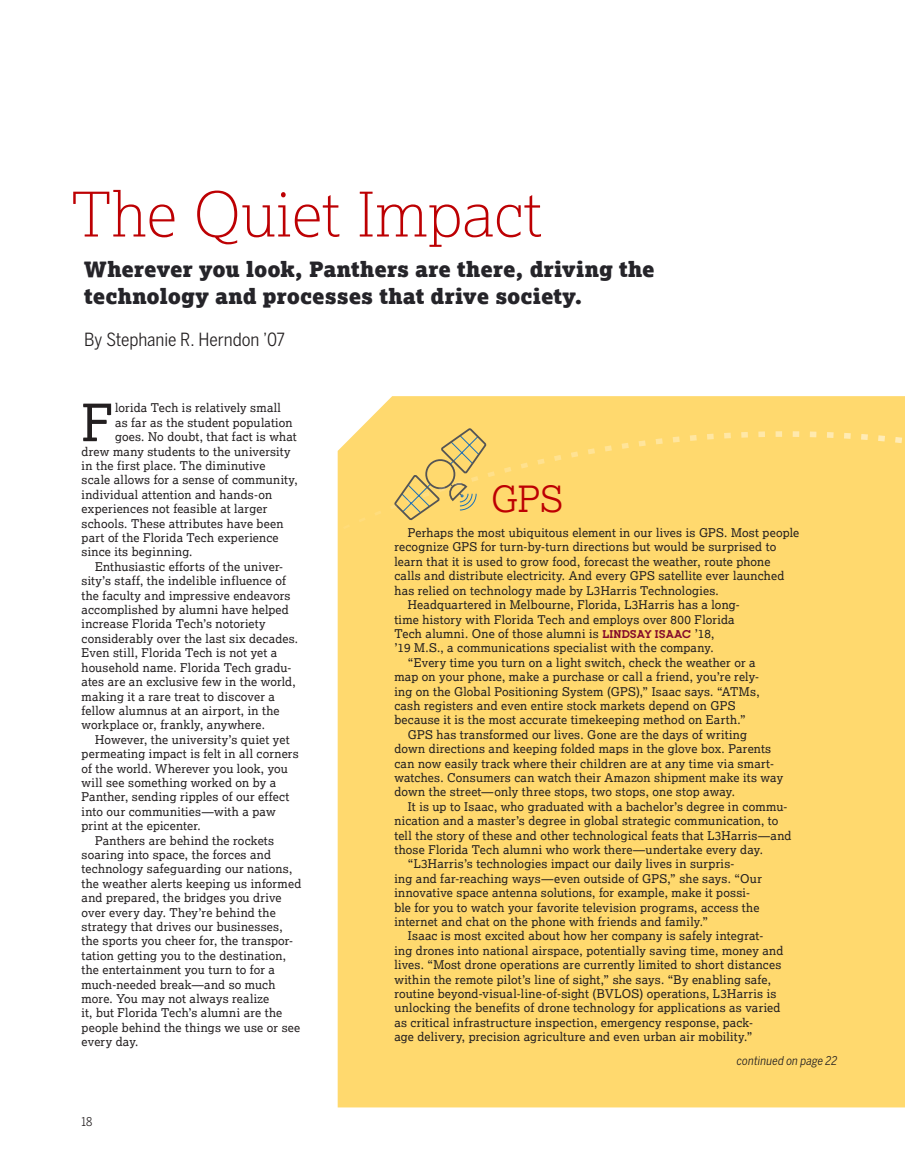
<style>
.page{position:relative;width:905px;height:1175px;background:#fff}
.page>*{position:absolute;margin:0;border:0;box-sizing:border-box;transform-origin:0 0}
.COVID_Headline{font:100 61.5px "Lexia";color:#bd0003}
.Feature_Body_text{font:51.45px "Lexia";color:#231f20}
.Quiet_Impact_Subhead{font:300 36px "Lexia";color:#bd0003}
.Dek{font:900 21px/27px "Lexia";color:#252429}
.Byline_-_left_justif{font:18px "Benton Sans Condensed";color:#231f20}
.Feature_Body_text-2{font:12px/14.4px "Lexia";letter-spacing:.015em;color:#231f20}
.continued{font:italic 12px "Benton Sans Condensed";letter-spacing:.01em;color:#231f20}
.t1{font:12px "Benton Sans Condensed";color:#231f20}
.s1{font-family:"Kettering 105";font-weight:700;font-size:10.5px;color:#830a2b}
</style>
<div class="page">
<div style="left:337px;top:396px;width:567px;height:711px;background:#ffd96e"></div>
<svg style="left:343px;top:524px;width:7px;height:5px"></svg>
<svg style="left:358px;top:517px;width:7px;height:5px"></svg>
<svg style="left:374px;top:510px;width:7px;height:5px"></svg>
<svg style="left:390px;top:426px;width:105px;height:96px;background:#edcd6e"></svg>
<svg style="left:504px;top:467px;width:7px;height:6px"></svg>
<svg style="left:520px;top:462px;width:8px;height:6px"></svg>
<svg style="left:537px;top:458px;width:7px;height:6px"></svg>
<svg style="left:554px;top:455px;width:7px;height:6px"></svg>
<svg style="left:571px;top:451px;width:7px;height:6px"></svg>
<svg style="left:587px;top:448px;width:8px;height:6px"></svg>
<svg style="left:604px;top:445px;width:8px;height:6px"></svg>
<svg style="left:621px;top:443px;width:7px;height:6px"></svg>
<svg style="left:638px;top:440px;width:7px;height:6px"></svg>
<svg style="left:655px;top:438px;width:7px;height:6px"></svg>
<svg style="left:672px;top:436px;width:7px;height:6px"></svg>
<svg style="left:689px;top:435px;width:7px;height:6px"></svg>
<svg style="left:707px;top:433px;width:6px;height:6px"></svg>
<svg style="left:724px;top:432px;width:6px;height:6px"></svg>
<div style="left:741px;top:432px;width:7px;height:6px;background:#ffe8a7"></div>
<div style="left:758px;top:431px;width:7px;height:6px;background:#ffe8a9"></div>
<div style="left:775px;top:431px;width:7px;height:6px;background:#ffe9ab"></div>
<div style="left:792px;top:431px;width:7px;height:6px;background:#ffe9ad"></div>
<div style="left:809px;top:431px;width:7px;height:6px;background:#ffeaaf"></div>
<div style="left:826px;top:432px;width:7px;height:6px;background:#ffeab1"></div>
<div style="left:843px;top:433px;width:7px;height:6px;background:#ffebb3"></div>
<svg style="left:861px;top:434px;width:6px;height:6px"></svg>
<svg style="left:878px;top:435px;width:7px;height:6px"></svg>
<svg style="left:895px;top:437px;width:7px;height:6px"></svg>
<p class="COVID_Headline" style="left:71px;top:175px;width:473px">The Quiet Impact</p>
<p class="Dek" style="left:84px;top:255px;width:572px">Wherever you look, Panthers are there, driving the technology and processes that drive society.</p>
<p class="Byline_-_left_justif" style="left:84px;top:328px;width:202px">By Stephanie R. Herndon ’07</p>
<p class="Feature_Body_text" style="left:82px;top:390px;width:33px">F</p>
<p class="Feature_Body_text-2" style="left:115px;top:400px;width:167px">lorida Tech is relatively small</p>
<p class="Feature_Body_text-2" style="left:115px;top:415px;width:179px">as far as the student population</p>
<p class="Feature_Body_text-2" style="left:115px;top:429px;width:183px">goes. No doubt, that fact is what</p>
<p class="Feature_Body_text-2" style="left:82px;top:444px;width:210px">drew many students to the university</p>
<p class="Feature_Body_text-2" style="left:82px;top:458px;width:185px">in the first place. The diminutive</p>
<p class="Feature_Body_text-2" style="left:82px;top:472px;width:218px">scale allows for a sense of community,</p>
<p class="Feature_Body_text-2" style="left:82px;top:487px;width:192px">individual attention and hands-on</p>
<p class="Feature_Body_text-2" style="left:82px;top:501px;width:187px">experiences not feasible at larger</p>
<p class="Feature_Body_text-2" style="left:82px;top:516px;width:203px">schools. These attributes have been</p>
<p class="Feature_Body_text-2" style="left:82px;top:530px;width:198px">part of the Florida Tech experience</p>
<p class="Feature_Body_text-2" style="left:82px;top:544px;width:112px">since its beginning.</p>
<p class="Feature_Body_text-2" style="left:82px;top:559px;width:218px;text-indent:14px">Enthusiastic efforts of the univer&shy;sity’s staff, the indelible influence of the faculty and impressive endeavors accomplished by alumni have helped increase Florida Tech’s notoriety considerably over the last six decades.<br>Even still, Florida Tech is not yet a household name. Florida Tech gradu&shy;ates are an exclusive few in the world, making it a rare treat to discover a fellow alumnus at an airport, in the workplace or, frankly, anywhere.</p>
<p class="Feature_Body_text-2" style="left:82px;top:732px;width:219px;text-indent:14px">However, the university’s quiet yet permeating impact is felt in all corners of the world. Wherever you look, you will see something worked on by a Panther, sending ripples of our effect into our communities—with a paw print at the epicenter.</p>
<p class="Feature_Body_text-2" style="left:82px;top:832px;width:221px;text-indent:14px">Panthers are behind the rockets soaring into space, the forces and technology safeguarding our nations, the weather alerts keeping us informed and prepared, the bridges you drive over every day. They’re behind the strategy that drives our businesses, the sports you cheer for, the transpor&shy;tation getting you to the destination, the entertainment you turn to for a much-needed break—and so much more. You may not always realize<br>it, but Florida Tech’s alumni are the people behind the things we use or see every day.</p>
<p class="t1" style="left:82px;top:1114px;width:12px">18</p>
<p class="Quiet_Impact_Subhead" style="left:491px;top:476px;width:73px">GPS</p>
<p class="Feature_Body_text-2" style="left:394px;top:525px;width:406px;text-indent:14px">Perhaps the most ubiquitous element in our lives is GPS. Most people recognize GPS for turn-by-turn directions but would be surprised to learn that it is used to grow food, forecast the weather, route phone calls and distribute electricity. And every GPS satellite ever launched has relied on technology made by L3Harris Technologies.</p>
<p class="Feature_Body_text-2" style="left:394px;top:597px;width:347px;text-indent:14px">Headquartered in Melbourne, Florida, L3Harris has a long&shy;time history with Florida Tech and employs over 800 Florida Tech alumni. One of those alumni is <span class="s1">LINDSAY ISAAC</span> ’18,<br>’19 M.S., a communications specialist with the company.</p>
<p class="Feature_Body_text-2" style="left:394px;top:655px;width:366px;text-indent:14px">“Every time you turn on a light switch, check the weather or a map on your phone, make a purchase or call a friend, you’re rely&shy;ing on the Global Positioning System (GPS),” Isaac says. “ATMs, cash registers and even entire stock markets depend on GPS because it is the most accurate timekeeping method on Earth.”</p>
<p class="Feature_Body_text-2" style="left:394px;top:727px;width:390px;text-indent:14px">GPS has transformed our lives. Gone are the days of writing<br>down directions and keeping folded maps in the glove box. Parents can now easily track where their children are at any time via smart&shy;watches. Consumers can watch their Amazon shipment make its way down the street—only three stops, two stops, one stop away.</p>
<p class="Feature_Body_text-2" style="left:394px;top:799px;width:398px;text-indent:14px">It is up to Isaac, who graduated with a bachelor’s degree in commu&shy;nication and a master’s degree in global strategic communication, to tell the story of these and other technological feats that L3Harris—and those Florida Tech alumni who work there—undertake every day.</p>
<p class="Feature_Body_text-2" style="left:394px;top:856px;width:369px;text-indent:14px">“L3Harris’s technologies impact our daily lives in surpris-<br>ing and far-reaching ways—even outside of GPS,” she says. “Our innovative space antenna solutions, for example, make it possi&shy;ble for you to watch your favorite television programs, access the internet and chat on the phone with friends and family.”</p>
<p class="Feature_Body_text-2" style="left:394px;top:928px;width:390px;text-indent:14px">Isaac is most excited about how her company is safely integrat&shy;ing drones into national airspace, potentially saving time, money and lives. “Most drone operations are currently limited to short distances within the remote pilot’s line of sight,” she says. “By enabling safe, routine beyond-visual-line-of-sight (BVLOS) operations, L3Harris is unlocking the benefits of drone technology for applications as varied as critical infrastructure inspection, emergency response, pack-<br>age delivery, precision agriculture and even urban air mobility.”</p>
<p class="continued" style="left:736px;top:1053px;width:102px">continued on page 22</p>
</div>
